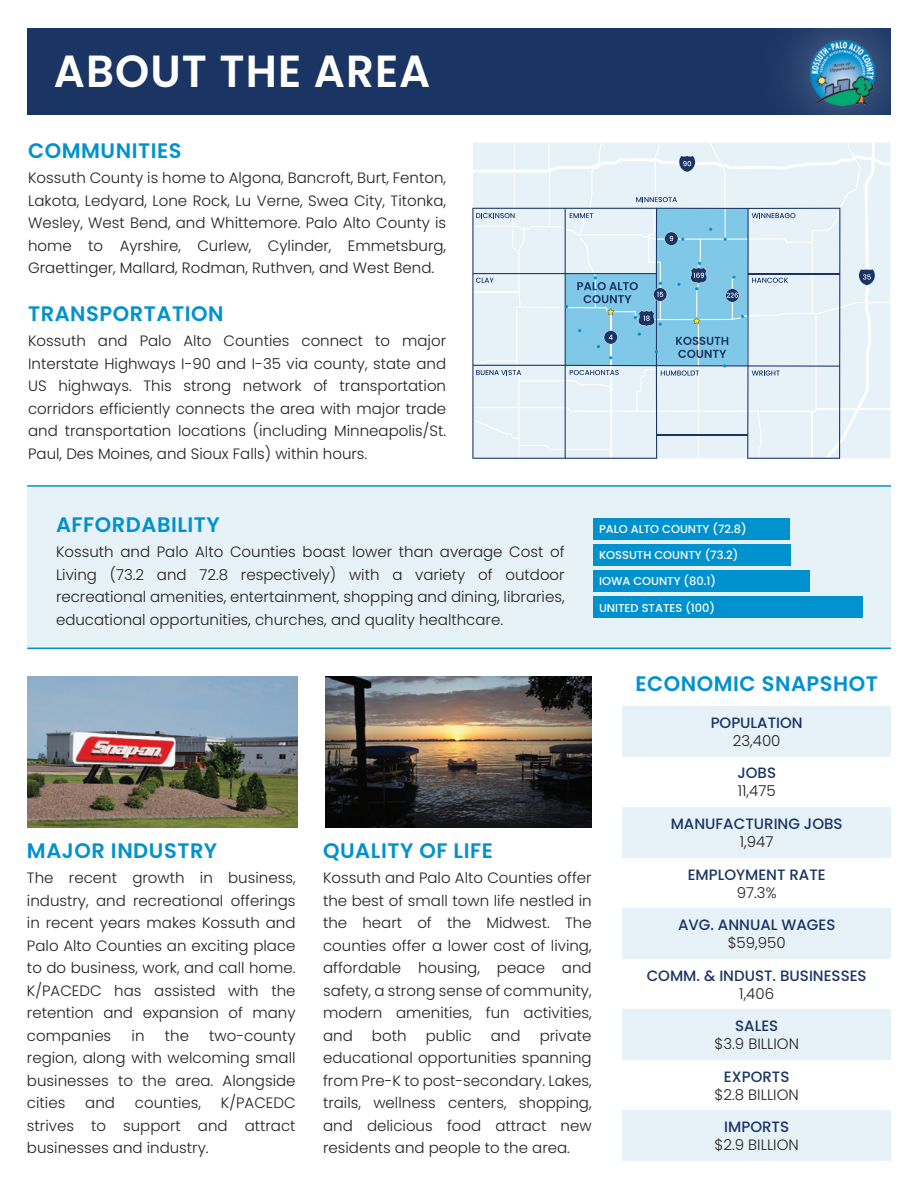
<style>
.page{position:relative;width:918px;height:1188px;background:#fff}
.page>*{position:absolute;margin:0;border:0;box-sizing:border-box;transform-origin:0 0}
.t1{font:600 45px "Poppins";letter-spacing:.025em;color:#fff}
.t2{font:600 21px "Poppins";letter-spacing:.025em;color:#0092cf}
.t3{font:300 15px/22.5px "Poppins";color:#231f20;text-align:justify}
.t4{font:500 15px "Poppins";color:#1a3564}
.t5{font:500 11.4px "Poppins";color:#fff}
</style>
<div class="page">
<img style="left:27px;top:677px;width:271px;height:150px">
<img style="left:325px;top:677px;width:267px;height:150px">
<div style="left:27px;top:28px;width:864px;height:87px;background:#1a3564"></div>
<div style="left:27px;top:486px;width:863px;height:162px;background:#e7f1f8"></div>
<img style="left:789px;top:28px;width:102px;height:87px">
<img style="left:811px;top:41px;width:64px;height:69px">
<hr style="left:27px;top:485px;width:864px;height:2px;background:#0092cf">
<hr style="left:27px;top:648px;width:864px;height:1px;background:#0092cf">
<svg style="left:473px;top:143px;width:417px;height:316px;background:#cfe3ef"></svg>
<div style="left:593px;top:597px;width:270px;height:21px;background:#0092cf"></div>
<div style="left:593px;top:571px;width:216px;height:21px;background:#0092cf"></div>
<div style="left:593px;top:544px;width:198px;height:22px;background:#0092cf"></div>
<div style="left:593px;top:518px;width:197px;height:21px;background:#0092cf"></div>
<div style="left:622px;top:706px;width:268px;height:51px;background:#e7f1f8"></div>
<div style="left:622px;top:807px;width:268px;height:51px;background:#e7f1f8"></div>
<div style="left:622px;top:908px;width:268px;height:51px;background:#e7f1f8"></div>
<div style="left:622px;top:1009px;width:268px;height:51px;background:#e7f1f8"></div>
<div style="left:622px;top:1110px;width:268px;height:51px;background:#e7f1f8"></div>
<h1 class="t1" style="left:54px;top:45px;width:378px">ABOUT THE AREA</h1>
<h2 class="t2" style="left:28px;top:138px;width:155px">COMMUNITIES</h2>
<p class="t3" style="left:28px;top:167px;width:420px">Kossuth County is home to Algona, Bancroft, Burt, Fenton, Lakota, Ledyard, Lone Rock, Lu Verne, Swea City, Titonka, Wesley, West Bend, and Whittemore. Palo Alto County is home to Ayrshire, Curlew, Cylinder, Emmetsburg, Graettinger, Mallard, Rodman, Ruthven, and West Bend.</p>
<h2 class="t2" style="left:28px;top:301px;width:197px">TRANSPORTATION</h2>
<p class="t3" style="left:28px;top:330px;width:420px">Kossuth and Palo Alto Counties connect to major Interstate Highways I-90 and I-35 via county, state and US highways. This strong network of transportation corridors efficiently connects the area with major trade and transportation locations (including Minneapolis/St.<br>Paul, Des Moines, and Sioux Falls) within hours.</p>
<h2 class="t2" style="left:56px;top:512px;width:165px">AFFORDABILITY</h2>
<p class="t3" style="left:56px;top:541px;width:510px">Kossuth and Palo Alto Counties boast lower than average Cost of Living (73.2 and 72.8 respectively) with a variety of outdoor recreational amenities, entertainment, shopping and dining, libraries, educational opportunities, churches, and quality healthcare.</p>
<p class="t5" style="left:599px;top:522px;width:149px">PALO ALTO COUNTY (72.8)</p>
<p class="t5" style="left:599px;top:549px;width:141px">KOSSUTH COUNTY (73.2)</p>
<p class="t5" style="left:599px;top:575px;width:119px">IOWA COUNTY (80.1)</p>
<p class="t5" style="left:599px;top:601px;width:118px">UNITED STATES (100)</p>
<h2 class="t2" style="left:27px;top:838px;width:192px">MAJOR INDUSTRY</h2>
<p class="t3" style="left:27px;top:867px;width:270px">The recent growth in business, industry, and recreational offerings in recent years makes Kossuth and Palo Alto Counties an exciting place to do business, work, and call home.<br>K/PACEDC has assisted with the retention and expansion of many companies</p>
<p class="t3" style="left:132px;top:1024px;width:14px">in</p>
<p class="t3" style="left:165px;top:1024px;width:26px">the</p>
<p class="t3" style="left:27px;top:1024px;width:270px;text-indent:182px">two-county region, along with welcoming small businesses to the area. Alongside cities</p>
<p class="t3" style="left:27px;top:1092px;width:270px;text-indent:194px">K/PACEDC strives to support and attract businesses and industry.</p>
<p class="t3" style="left:85px;top:1092px;width:31px">and</p>
<p class="t3" style="left:135px;top:1092px;width:68px">counties,</p>
<h2 class="t2" style="left:323px;top:838px;width:171px">QUALITY OF LIFE</h2>
<p class="t3" style="left:323px;top:867px;width:270px">Kossuth and Palo Alto Counties offer the best of small town life nestled in the heart of the Midwest. The counties offer a lower cost of living, affordable housing, peace and safety, a strong sense of community, modern amenities, fun activities, and</p>
<p class="t3" style="left:323px;top:1024px;width:270px;text-indent:217px">private educational opportunities spanning from Pre-K to post-secondary. Lakes, trails, wellness centers, shopping, and delicious food attract new residents and people to the area.</p>
<p class="t3" style="left:372px;top:1024px;width:36px">both</p>
<p class="t3" style="left:426px;top:1024px;width:47px">public</p>
<p class="t3" style="left:491px;top:1024px;width:31px">and</p>
<h2 class="t2" style="left:635px;top:672px;width:244px">ECONOMIC SNAPSHOT</h2>
<p class="t4" style="left:711px;top:714px;width:94px">POPULATION</p>
<p class="t3" style="left:733px;top:729px;width:49px">23,400</p>
<p class="t4" style="left:737px;top:765px;width:40px">JOBS</p>
<p class="t3" style="left:738px;top:780px;width:39px">11,475</p>
<p class="t4" style="left:671px;top:815px;width:173px">MANUFACTURING JOBS</p>
<p class="t3" style="left:740px;top:831px;width:35px">1,947</p>
<p class="t4" style="left:688px;top:866px;width:140px">EMPLOYMENT RATE</p>
<p class="t3" style="left:737px;top:881px;width:41px">97.3%</p>
<p class="t4" style="left:678px;top:916px;width:159px">AVG. ANNUAL WAGES</p>
<p class="t3" style="left:728px;top:932px;width:60px">$59,950</p>
<p class="t4" style="left:647px;top:967px;width:221px">COMM. &amp; INDUST. BUSINESSES</p>
<p class="t3" style="left:739px;top:982px;width:36px">1,406</p>
<p class="t4" style="left:735px;top:1017px;width:45px">SALES</p>
<p class="t3" style="left:714px;top:1033px;width:86px">$3.9 BILLION</p>
<p class="t4" style="left:724px;top:1068px;width:67px">EXPORTS</p>
<p class="t3" style="left:715px;top:1083px;width:86px">$2.8 BILLION</p>
<p class="t4" style="left:724px;top:1118px;width:66px">IMPORTS</p>
<p class="t3" style="left:715px;top:1134px;width:86px">$2.9 BILLION</p>
</div>
